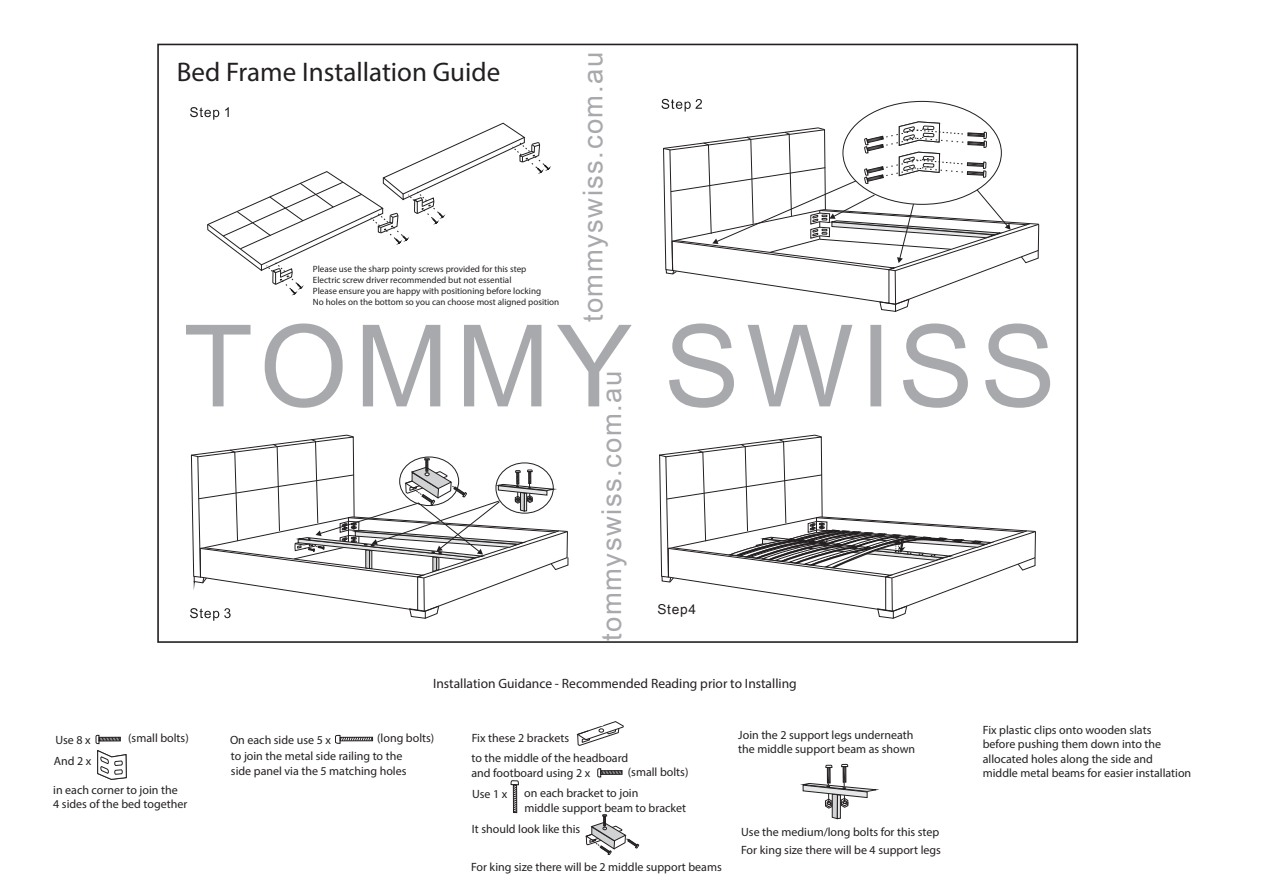
<style>
.page{position:relative;width:1263px;height:893px;background:#fff}
.page>*{position:absolute;margin:0;border:0;box-sizing:border-box;transform-origin:0 0}
.t1{font:27.3px "Arial Unicode MS";letter-spacing:.055em;color:#a8a9ad}
.t2{font:27px "Myriad Pro";color:#231f20}
.t3{font:13.65px "Arial Unicode MS";letter-spacing:.055em;color:#231f20}
.t4{font:13.5px "Myriad Pro";color:#231f20}
.t5{font:12px/14.4px "Myriad Pro";color:#231f20}
.t6{font:9.15px/10.9px "Myriad Pro";color:#231f20}
</style>
<div class="page">
<svg style="left:662px;top:99px;width:40px;height:12px"></svg>
<svg style="left:190px;top:107px;width:361px;height:189px"></svg>
<svg style="left:190px;top:434px;width:379px;height:186px"></svg>
<svg style="left:659px;top:434px;width:377px;height:185px"></svg>
<svg style="left:186px;top:323px;width:864px;height:85px"></svg>
<svg style="left:663px;top:121px;width:377px;height:191px"></svg>
<svg style="left:95px;top:734px;width:32px;height:46px"></svg>
<svg style="left:335px;top:734px;width:38px;height:10px"></svg>
<svg style="left:577px;top:721px;width:47px;height:24px"></svg>
<svg style="left:597px;top:768px;width:26px;height:9px"></svg>
<svg style="left:510px;top:780px;width:9px;height:33px"></svg>
<svg style="left:585px;top:814px;width:54px;height:41px"></svg>
<svg style="left:800px;top:763px;width:79px;height:56px"></svg>
<h2 class="t2" style="left:177px;top:55px;width:325px">Bed Frame Installation Guide</h2>
<p class="t6" style="left:313px;top:263px;width:248px">Please use the sharp pointy screws provided for this step<br>Electric screw driver recommended but not essential<br>Please ensure you are happy with positioning before locking<br>No holes on the bottom so you can choose most aligned position</p>
<h1 class="t1" style="left:573px;top:322px;width:271px;rotate:-90deg">tommyswiss.com.au</h1>
<h1 class="t1" style="left:592px;top:641px;width:271px;rotate:-90deg">tommyswiss.com.au</h1>
<p class="t4" style="left:433px;top:674px;width:365px">Installation Guidance - Recommended Reading prior to Installing</p>
<p class="t3" style="left:657px;top:599px;width:40px">Step4</p>
<p class="t5" style="left:231px;top:728px;width:205px;line-height:18px;text-indent:146px">(long bolts) to join the metal side railing to the</p>
<p class="t5" style="left:231px;top:763px;width:177px">side panel via the 5 matching holes</p>
<p class="t5" style="left:128px;top:730px;width:62px">(small bolts)</p>
<p class="t5" style="left:230px;top:732px;width:102px">On each side use 5 x</p>
<p class="t5" style="left:54px;top:728px;width:39px;line-height:21.8px">Use 8 x<br>And 2 x</p>
<p class="t5" style="left:53px;top:782px;width:136px">in each corner to join the<br>4 sides of the bed together</p>
<p class="t5" style="left:472px;top:728px;width:158px;line-height:20.1px">Fix these 2 brackets<br>to the middle of the headboard</p>
<p class="t5" style="left:472px;top:765px;width:120px">and footboard using 2 x</p>
<p class="t5" style="left:628px;top:764px;width:62px">(small bolts)</p>
<p class="t5" style="left:472px;top:786px;width:37px">Use 1 x</p>
<p class="t5" style="left:524px;top:785px;width:163px">on each bracket to join<br>middle support beam to bracket</p>
<p class="t5" style="left:472px;top:821px;width:110px">It should look like this</p>
<p class="t5" style="left:471px;top:859px;width:252px">For king size there will be 2 middle support beams</p>
<p class="t5" style="left:738px;top:727px;width:178px">Join the 2 support legs underneath the middle support beam as shown</p>
<p class="t5" style="left:741px;top:824px;width:200px">Use the medium/long bolts for this step</p>
<p class="t5" style="left:741px;top:842px;width:201px">For king size there will be 4 support legs</p>
<p class="t5" style="left:983px;top:722px;width:210px">Fix plastic clips onto wooden slats<br>before pushing them down into the allocated holes along the side and<br>middle metal beams for easier installation</p>
</div>
